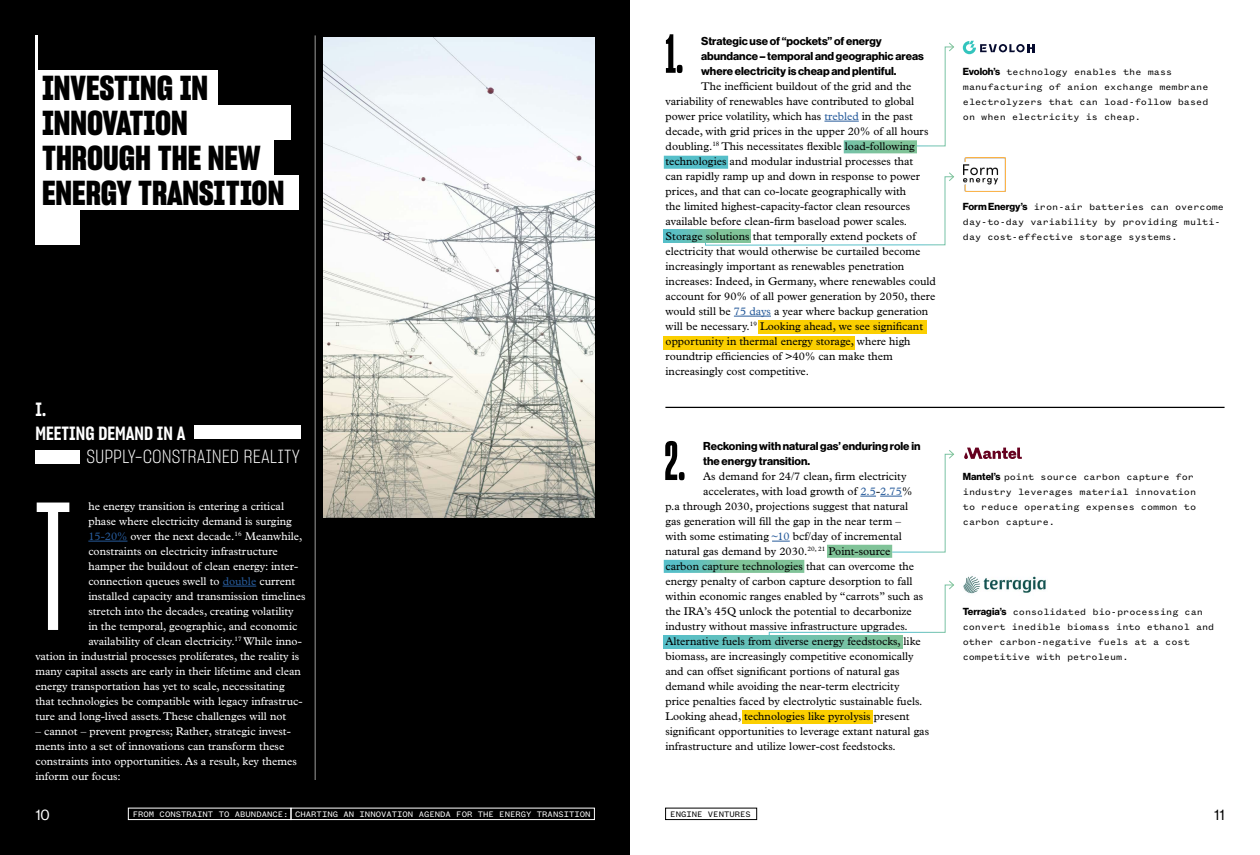
<style>
.page{position:relative;width:1260px;height:855px;background:#fff}
.page>*{position:absolute;margin:0;border:0;box-sizing:border-box;transform-origin:0 0}
.t1{font:178.75px "Sharp Grotesk Medium 10";color:#fff}
.t2{font:53.5px "Sharp Grotesk Bold 10";color:#000}
.t3{font:33.75px/35px "Sharp Grotesk Bold 15";color:#000}
.t4{font:18.75px "Sharp Grotesk Light 15";color:#fff}
.t5{font:18.75px/23.8px "Sharp Grotesk Semi Bold 15";color:#fff}
.t6{font:15px "N Haas Grotesk DS Std 55 Rg";color:#000}
.t7{font:15px "N Haas Grotesk DS Std 55 Rg";color:#fff}
.t8{font:11.25px/15px "Plantin Std";color:#000}
.t9{font:11.25px/15px "Plantin Std";color:#fff}
.t10{font:11.25px/15px "N Haas Grotesk DS Std 75 Bd";color:#000}
.t11{font:10px/15px "Founders Grotesk Mono";color:#000}
.t12{font:8.75px "Founders Grotesk Mono";color:#fff}
.t13{font:8.75px "Founders Grotesk Mono";color:#000}
.s1{color:#275b9b}
.s2{font-family:"N Haas Grotesk DS Std 75 Bd"}
</style>
<div class="page">
<div style="left:665px;top:808px;width:92px;height:12px;border:1px solid #000"></div>
<svg style="left:664px;top:635px;width:238px;height:13px;background:#6bc0b1"></svg>
<div style="left:0;top:0;width:630px;height:855px;background:#000"></div>
<hr style="left:88px;top:541px;width:39px;height:1px;background:#275b9b">
<hr style="left:223px;top:586px;width:33px;height:1px;background:#275b9b">
<hr style="left:315px;top:35px;width:1px;height:745px;background:#9d9d9c">
<div style="left:35px;top:70px;width:183px;height:35px;background:#fff"></div>
<div style="left:35px;top:175px;width:264px;height:35px;background:#fff"></div>
<div style="left:35px;top:140px;width:239px;height:35px;background:#fff"></div>
<div style="left:35px;top:105px;width:256px;height:35px;background:#fff"></div>
<hr style="left:35px;top:35px;width:3px;height:35px;background:#fff">
<div style="left:35px;top:210px;width:45px;height:35px;background:#fff"></div>
<div style="left:194px;top:425px;width:107px;height:14px;background:#fff"></div>
<div style="left:35px;top:450px;width:45px;height:13px;background:#fff"></div>
<div style="left:128px;top:808px;width:163px;height:12px;border:1px solid #fff"></div>
<div style="left:291px;top:808px;width:304px;height:12px;border:1px solid #fff"></div>
<img style="left:324px;top:38px;width:271px;height:479px">
<div style="left:758px;top:321px;width:169px;height:13px;background:#fbcf00"></div>
<div style="left:742px;top:711px;width:131px;height:13px;background:#fbcf00"></div>
<div style="left:664px;top:336px;width:191px;height:13px;background:#fbcf00"></div>
<hr style="left:734px;top:316px;width:37px;height:1px;background:#275b9b">
<svg style="left:963px;top:41px;width:72px;height:13px"></svg>
<svg style="left:664px;top:450px;width:290px;height:123px"></svg>
<svg style="left:769px;top:580px;width:185px;height:56px"></svg>
<svg style="left:664px;top:42px;width:290px;height:204px"></svg>
<svg style="left:964px;top:448px;width:58px;height:11px"></svg>
<hr style="left:665px;top:407px;width:560px;height:1px;background:#000">
<img style="left:964px;top:157px;width:41px;height:34px">
<img style="left:963px;top:576px;width:83px;height:18px">
<h3 class="t3" style="left:42px;top:69px;width:244px">INVESTING IN<br>INNOVATION<br>THROUGH THE NEW<br>ENERGY TRANSITION</h3>
<h3 class="t5" style="left:35px;top:397px;width:152px">I.<br>MEETING DEMAND IN A</h3>
<h3 class="t4" style="left:87px;top:444px;width:215px">SUPPLY-CONSTRAINED REALITY</h3>
<p class="t9" style="left:88px;top:499px;width:197px">he energy transition is entering a critical</p>
<p class="t9" style="left:88px;top:514px;width:205px">phase where electricity demand is surging</p>
<p class="t9" style="left:88px;top:529px;width:216px"><span class="s1">15-20%</span> over the next decade.<sup>16</sup> Meanwhile,</p>
<p class="t9" style="left:88px;top:544px;width:191px">constraints on electricity infrastructure</p>
<p class="t9" style="left:88px;top:559px;width:211px">hamper the buildout of clean energy: inter-</p>
<p class="t9" style="left:88px;top:574px;width:208px">connection queues swell to <span class="s1">double</span> current</p>
<p class="t9" style="left:88px;top:589px;width:219px">installed capacity and transmission timelines</p>
<p class="t9" style="left:88px;top:604px;width:207px">stretch into the decades, creating volatility</p>
<p class="t9" style="left:88px;top:619px;width:211px">in the temporal, geographic, and economic</p>
<p class="t9" style="left:88px;top:634px;width:215px">availability of clean electricity.<sup>17</sup> While inno-</p>
<p class="t9" style="left:35px;top:649px;width:265px">vation in industrial processes proliferates, the reality is</p>
<p class="t9" style="left:35px;top:664px;width:267px">many capital assets are early in their lifetime and clean</p>
<p class="t9" style="left:35px;top:679px;width:251px">energy transportation has yet to scale, necessitating</p>
<p class="t9" style="left:35px;top:694px;width:269px">that technologies be compatible with legacy infrastruc-</p>
<p class="t9" style="left:35px;top:709px;width:252px">ture and long-lived assets. These challenges will not</p>
<p class="t9" style="left:35px;top:724px;width:263px">– cannot – prevent progress; Rather, strategic invest&shy;ments into a set of innovations can transform these constraints into opportunities. As a result, key themes inform our focus:</p>
<h1 class="t1" style="left:35px;top:460px;width:37px">T</h1>
<h3 class="t7" style="left:35px;top:806px;width:16px">10</h3>
<p class="t12" style="left:133px;top:809px;width:459px">FROM CONSTRAINT TO ABUNDANCE: CHARTING AN INNOVATION AGENDA FOR THE ENERGY TRANSITION</p>
<h2 class="t2" style="left:666px;top:22px;width:19px">1.</h2>
<p class="t10" style="left:701px;top:34px;width:224px">Strategic use of “pockets” of energy abundance – temporal and geographic areas where electricity is cheap and plentiful.</p>
<p class="t8" style="left:666px;top:79px;width:272px;text-indent:36px">The inefficient buildout of the grid and the variability of renewables have contributed to global power price volatility, which has <span class="s1">trebled</span> in the past decade, with grid prices in the upper 20% of all hours doubling.<sup>18</sup> This necessitates flexible load-following technologies and modular industrial processes that<br>can rapidly ramp up and down in response to power prices, and that can co-locate geographically with<br>the limited highest-capacity-factor clean resources available before clean-firm baseload power scales.<br>Storage solutions that temporally extend pockets of electricity that would otherwise be curtailed become increasingly important as renewables penetration increases: Indeed, in Germany, where renewables could account for 90% of all power generation by 2050, there would still be <span class="s1">75 days</span> a year where backup generation will be necessary.<sup>19</sup> Looking ahead, we see significant opportunity in thermal energy storage, where high roundtrip efficiencies of &gt;40% can make them increasingly cost competitive.</p>
<h2 class="t2" style="left:664px;top:429px;width:23px">2.</h2>
<p class="t10" style="left:703px;top:439px;width:219px">Reckoning with natural gas’ enduring role in the energy transition.</p>
<p class="t8" style="left:703px;top:469px;width:205px">As demand for 24/7 clean, firm electricity</p>
<p class="t8" style="left:703px;top:484px;width:211px">accelerates, with load growth of <span class="s1">2.5</span>-<span class="s1">2.75</span>%</p>
<p class="t8" style="left:665px;top:499px;width:244px">p.a through 2030, projections suggest that natural</p>
<p class="t8" style="left:665px;top:514px;width:237px">gas generation will fill the gap in the near term –</p>
<p class="t8" style="left:665px;top:529px;width:238px">with some estimating <span class="s1">~10</span> bcf/day of incremental</p>
<p class="t8" style="left:665px;top:544px;width:227px">natural gas demand by 2030.<sup>20,</sup> <sup>21</sup> Point-source</p>
<p class="t8" style="left:665px;top:559px;width:250px">carbon capture technologies that can overcome the</p>
<p class="t8" style="left:665px;top:574px;width:249px">energy penalty of carbon capture desorption to fall</p>
<p class="t8" style="left:665px;top:589px;width:259px">within economic ranges enabled by “carrots” such as</p>
<p class="t8" style="left:665px;top:604px;width:248px">the IRA’s 45Q unlock the potential to decarbonize</p>
<p class="t8" style="left:665px;top:619px;width:244px">industry without massive infrastructure upgrades.</p>
<p class="t8" style="left:665px;top:634px;width:257px">Alternative fuels from diverse energy feedstocks, like</p>
<p class="t8" style="left:665px;top:649px;width:250px">biomass, are increasingly competitive economically</p>
<p class="t8" style="left:665px;top:664px;width:236px">and can offset significant portions of natural gas</p>
<p class="t8" style="left:665px;top:679px;width:236px">demand while avoiding the near-term electricity</p>
<p class="t8" style="left:665px;top:694px;width:259px">price penalties faced by electrolytic sustainable fuels.</p>
<p class="t8" style="left:665px;top:709px;width:246px">Looking ahead, technologies like pyrolysis present</p>
<p class="t8" style="left:665px;top:724px;width:265px">significant opportunities to leverage extant natural gas</p>
<p class="t8" style="left:665px;top:739px;width:232px">infrastructure and utilize lower-cost feedstocks.</p>
<p class="t13" style="left:670px;top:809px;width:82px">ENGINE VENTURES</p>
<p class="t11" style="left:963px;top:64px;width:247px"><span class="s2">Evoloh’s</span> technology enables the mass manufacturing of anion exchange membrane electrolyzers that can load-follow based on when electricity is cheap.</p>
<p class="t11" style="left:963px;top:199px;width:263px"><span class="s2">Form Energy’s</span> iron-air batteries can overcome day-to-day variability by providing multi&shy;day cost-effective storage systems.</p>
<p class="t11" style="left:963px;top:469px;width:235px"><span class="s2">Mantel’s</span> point source carbon capture for industry leverages material innovation to reduce operating expenses common to carbon capture.</p>
<p class="t11" style="left:963px;top:604px;width:253px"><span class="s2">Terragia’s</span> consolidated bio-processing can convert inedible biomass into ethanol and other carbon-negative fuels at a cost competitive with petroleum.</p>
<h3 class="t6" style="left:1214px;top:806px;width:12px">11</h3>
</div>
